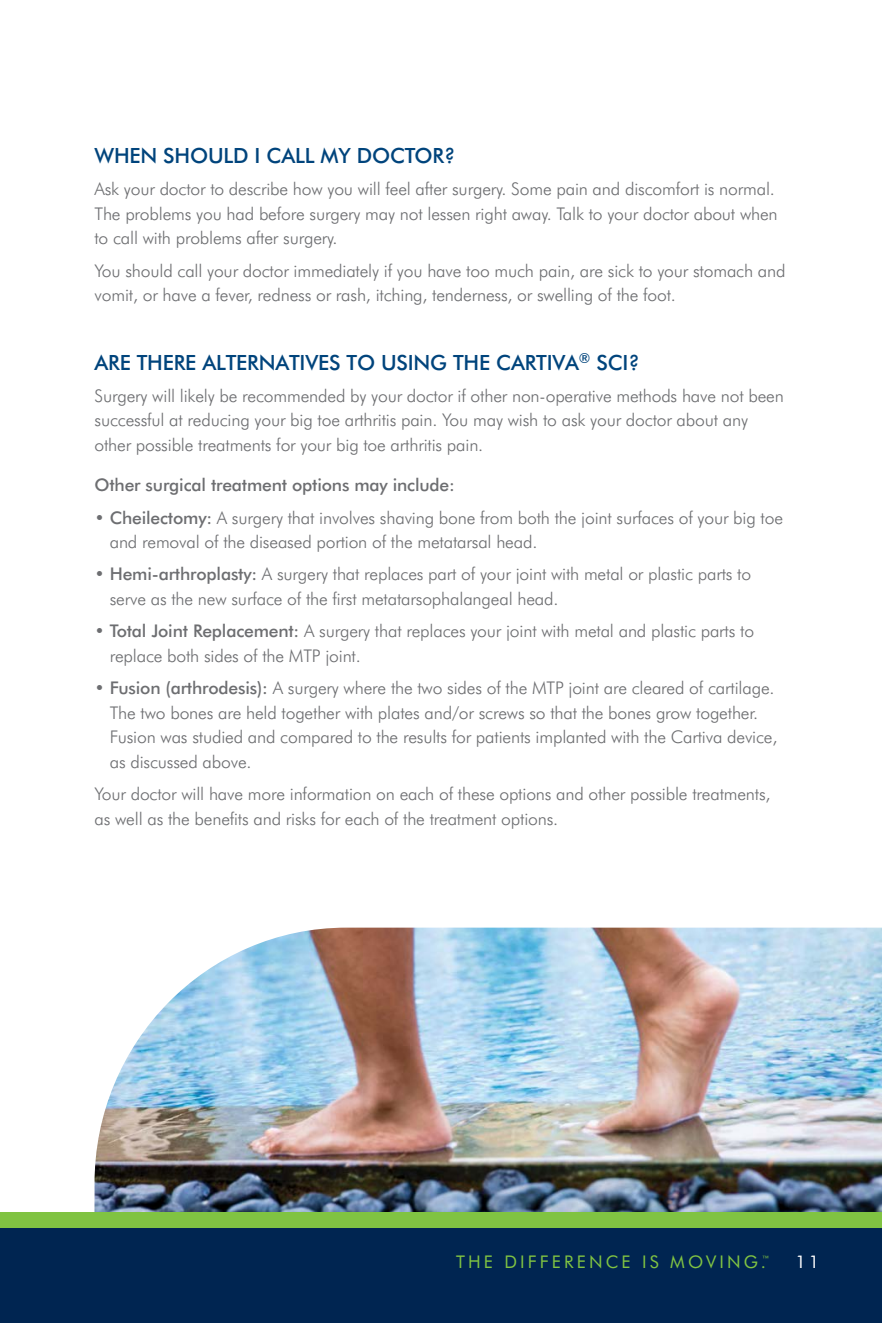
<style>
.page{position:relative;width:882px;height:1323px;background:#fff}
.page>*{position:absolute;margin:0;border:0;box-sizing:border-box;transform-origin:0 0}
.t1{font:500 21px "Futura BT";letter-spacing:-.01em;color:#00447c}
.t2{font:300 17.5px/24.5px "Futura BT";letter-spacing:-.01em;color:#6d6e71}
.t3{font:500 17.5px "Futura BT";letter-spacing:-.01em;color:#6d6e71}
.t4{font:17.5px "Futura BT";letter-spacing:.18em;color:#80c342}
.t5{font:17.5px "Futura BT";color:#fff}
.s1{font-weight:500}
</style>
<div class="page">
<img style="left:94px;top:928px;width:788px;height:285px">
<div style="left:0;top:1228px;width:882px;height:95px;background:#002551"></div>
<div style="left:0;top:1213px;width:882px;height:15px;background:#80c342"></div>
<p class="t1" style="left:94px;top:143px;width:363px">WHEN SHOULD I CALL MY DOCTOR?</p>
<p class="t2" style="left:94px;top:177px;width:685px">Ask your doctor to describe how you will feel after surgery. Some pain and discomfort is normal.<br>The problems you had before surgery may not lessen right away. Talk to your doctor about when to call with problems after surgery.</p>
<p class="t2" style="left:94px;top:258px;width:693px">You should call your doctor immediately if you have too much pain, are sick to your stomach and vomit, or have a fever, redness or rash, itching, tenderness, or swelling of the foot.</p>
<p class="t1" style="left:94px;top:349px;width:547px">ARE THERE ALTERNATIVES TO USING THE CARTIVA<sup>®</sup> SCI?</p>
<p class="t2" style="left:94px;top:383px;width:691px">Surgery will likely be recommended by your doctor if other non-operative methods have not been successful at reducing your big toe arthritis pain. You may wish to ask your doctor about any other possible treatments for your big toe arthritis pain.</p>
<p class="t3" style="left:95px;top:474px;width:362px">Other surgical treatment options may include:</p>
<p class="t2" style="left:110px;top:505px;width:675px;text-indent:-15px"><span class="s1">• Cheilectomy:</span> A surgery that involves shaving bone from both the joint surfaces of your big toe and removal of the diseased portion of the metatarsal head.</p>
<p class="t2" style="left:110px;top:562px;width:643px;text-indent:-15px"><span class="s1">• Hemi-arthroplasty:</span> A surgery that replaces part of your joint with metal or plastic parts to serve as the new surface of the first metatarsophalangeal head.</p>
<p class="t2" style="left:110px;top:619px;width:646px;text-indent:-15px"><span class="s1">• Total Joint Replacement:</span> A surgery that replaces your joint with metal and plastic parts to replace both sides of the MTP joint.</p>
<p class="t2" style="left:110px;top:676px;width:669px;text-indent:-15px"><span class="s1">• Fusion (arthrodesis):</span> A surgery where the two sides of the MTP joint are cleared of cartilage.<br>The two bones are held together with plates and/or screws so that the bones grow together.<br>Fusion was studied and compared to the results for patients implanted with the Cartiva device, as discussed above.</p>
<p class="t2" style="left:94px;top:781px;width:678px">Your doctor will have more information on each of these options and other possible treatments, as well as the benefits and risks for each of the treatment options.</p>
<p class="t4" style="left:456px;top:1251px;width:315px">THE DIFFERENCE IS MOVING.<sup>™</sup></p>
<p class="t5" style="left:796px;top:1251px;width:25px">11</p>
</div>
